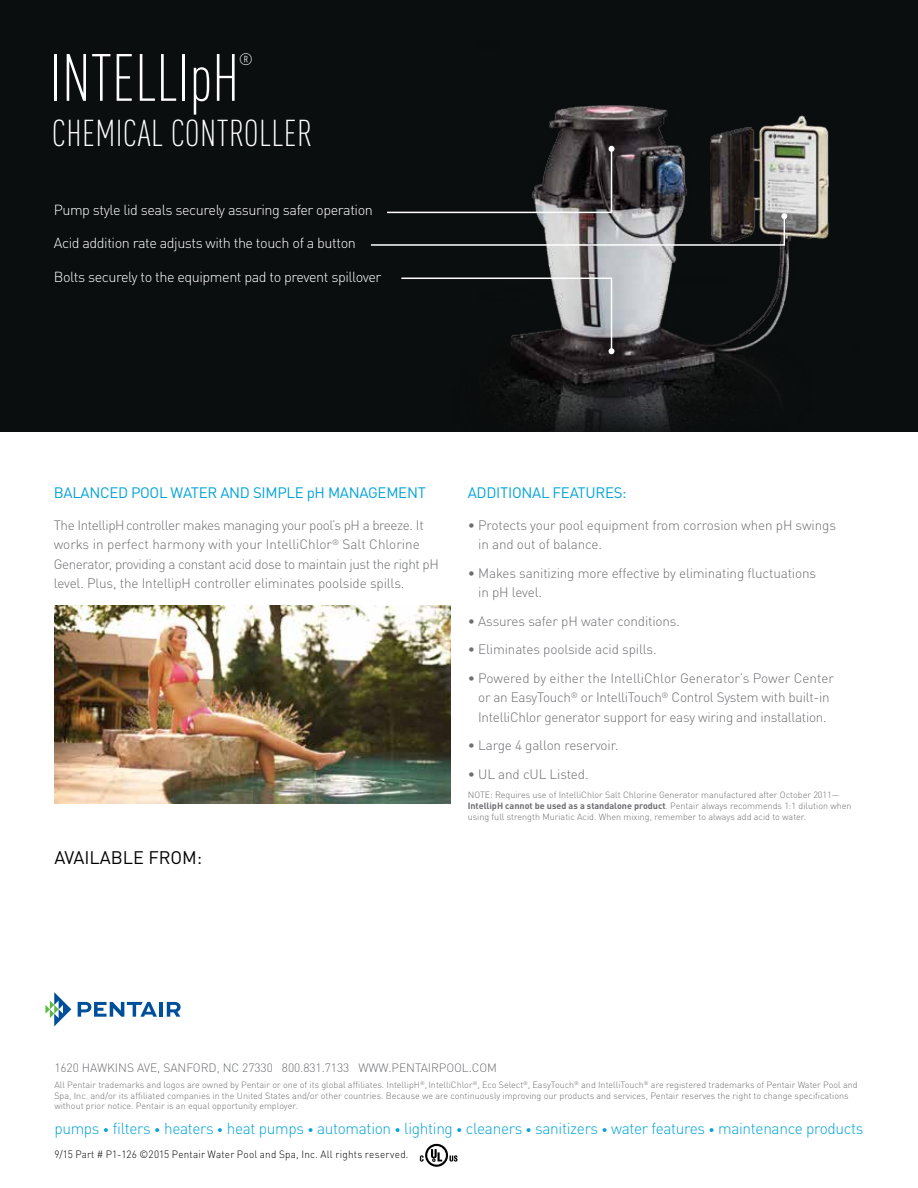
<style>
.page{position:relative;width:918px;height:1188px;background:#fff}
.page>*{position:absolute;margin:0;border:0;box-sizing:border-box;transform-origin:0 0}
.t1{font:300 condensed 65.7px "DIN Pro";color:#fff}
.t2{font:300 condensed 36.9px "DIN Pro";letter-spacing:.01em;color:#fff}
.t3{font:18px "DIN Pro";color:#000}
.t4{font:300 condensed 16.5px "DIN Pro";color:#fff}
.t5{font:300 15.75px "DIN Pro";letter-spacing:-.02em;color:#00a3d8}
.t6{font:15px "DIN Pro";letter-spacing:-.02em;color:#00a3d8}
.t7{font:300 14.4px "DIN Pro";letter-spacing:-.03em;color:#fff}
.t8{font:300 13.5px/19.5px "DIN Pro";letter-spacing:-.01em;color:#6d6e71}
.t9{font:300 13.5px/19.5px "DIN Pro";letter-spacing:-.03em;color:#6d6e71}
.t10{font:300 12px "DIN Pro";letter-spacing:-.005em;color:#6d6e71}
.t11{font:300 10.5px "DIN Pro";letter-spacing:.02em;color:#000;scale:.95 1}
.t12{font:300 9px/10.5px "DIN Pro";color:#6d6e71}
.s1{font-weight:700}
.s2{font-size:11.85px}
</style>
<div class="page">
<svg style="left:45px;top:992px;width:26px;height:34px"></svg>
<svg style="left:78px;top:1002px;width:79px;height:15px"></svg>
<hr style="left:159px;top:1002px;width:4px;height:15px;background:#004f9a">
<svg style="left:167px;top:1002px;width:14px;height:15px"></svg>
<div style="left:0;top:0;width:918px;height:432px;background:#0b0e0e"></div>
<img style="left:501px;top:105px;width:328px;height:327px">
<svg style="left:371px;top:146px;width:416px;height:100px"></svg>
<svg style="left:401px;top:277px;width:214px;height:77px"></svg>
<img style="left:55px;top:606px;width:395px;height:198px">
<svg style="left:420px;top:1144px;width:38px;height:23px"></svg>
<h1 class="t1" style="left:50px;top:31px;width:191px">INTELLIpH</h1>
<h3 class="t4" style="left:239px;top:47px;width:16px">®</h3>
<h2 class="t2" style="left:52px;top:107px;width:262px">CHEMICAL CONTROLLER</h2>
<h3 class="t7" style="left:54px;top:198px;width:321px">Pump style lid seals securely assuring safer operation</h3>
<h3 class="t7" style="left:54px;top:232px;width:304px">Acid addition rate adjusts with the touch of a button</h3>
<h3 class="t7" style="left:54px;top:266px;width:329px">Bolts securely to the equipment pad to prevent spillover</h3>
<h3 class="t6" style="left:54px;top:480px;width:374px">BALANCED POOL WATER AND SIMPLE pH MANAGEMENT</h3>
<p class="t9" style="left:54px;top:514px;width:387px">The IntellipHcontroller makes managing your pool’s pH a breeze. It works in perfect harmony with your IntelliChlor<sup>®</sup> Salt Chlorine Generator, providing a constant acid dose to maintain just the right pH level. Plus, the IntellipH controller eliminates poolside spills.</p>
<h3 class="t3" style="left:54px;top:843px;width:149px">AVAILABLE FROM:</h3>
<h3 class="t6" style="left:468px;top:480px;width:160px">ADDITIONAL FEATURES:</h3>
<h3 class="t8" style="left:478px;top:514px;width:359px;text-indent:-11px">• Protects your pool equipment from corrosion when pH swings in and out of balance.</h3>
<h3 class="t8" style="left:478px;top:562px;width:339px;text-indent:-11px">• Makes sanitizing more effective by eliminating fluctuations in pH level.</h3>
<h3 class="t8" style="left:468px;top:610px;width:214px">• Assures safer pH water conditions.</h3>
<h3 class="t8" style="left:468px;top:638px;width:190px">• Eliminates poolside acid spills.</h3>
<h3 class="t8" style="left:468px;top:667px;width:368px;text-align:center">• Powered by either the IntelliChlor Generator’s Power Center or an EasyTouch<sup>®</sup> or IntelliTouch<sup>®</sup> Control System with built-in<br>IntelliChlor generator support for easy wiring and installation.</h3>
<h3 class="t8" style="left:468px;top:734px;width:152px">• Large 4 gallon reservoir.</h3>
<h3 class="t8" style="left:468px;top:763px;width:122px">• UL and cUL Listed.</h3>
<p class="t12" style="left:468px;top:789px;width:385px">NOTE: Requires use of IntelliChlor Salt Chlorine Generator manufactured after October 2011—<br><span class="s1">IntellipH cannot be used as a standalone product</span>. Pentair always recommends 1:1 dilution when using full strength Muriatic Acid. When mixing, remember to always add acid to water.</p>
<h3 class="t10" style="left:54px;top:1058px;width:444px">1620 HAWKINS AVE, SANFORD, NC 27330 800.831.7133 WWW.PENTAIRPOOL.COM</h3>
<p class="t12" style="left:54px;top:1079px;width:805px">All Pentair trademarks and logos are owned by Pentair or one of its global affiliates. IntellipH<sup>®</sup>, IntelliChlor<sup>®</sup>, Eco Select<sup>®</sup>, EasyTouch<sup>®</sup> and IntelliTouch<sup>®</sup> are registered trademarks of Pentair Water Pool and<br>Spa, Inc. and/or its affiliated companies in the United States and/or other countries. Because we are continuously improving our products and services, Pentair reserves the right to change specifications without prior notice. Pentair is an equal opportunity employer.</p>
<h3 class="t5" style="left:54px;top:1116px;width:811px">pumps <span class="s2">•</span> filters <span class="s2">•</span> heaters <span class="s2">•</span> heat pumps <span class="s2">•</span> automation <span class="s2">•</span> lighting <span class="s2">•</span> cleaners <span class="s2">•</span> sanitizers <span class="s2">•</span> water features <span class="s2">•</span> maintenance products</h3>
<p class="t11" style="left:54px;top:1146px;width:374px">9/15 Part # P1-126 ©2015 Pentair Water Pool and Spa, Inc. All rights reserved.</p>
</div>
